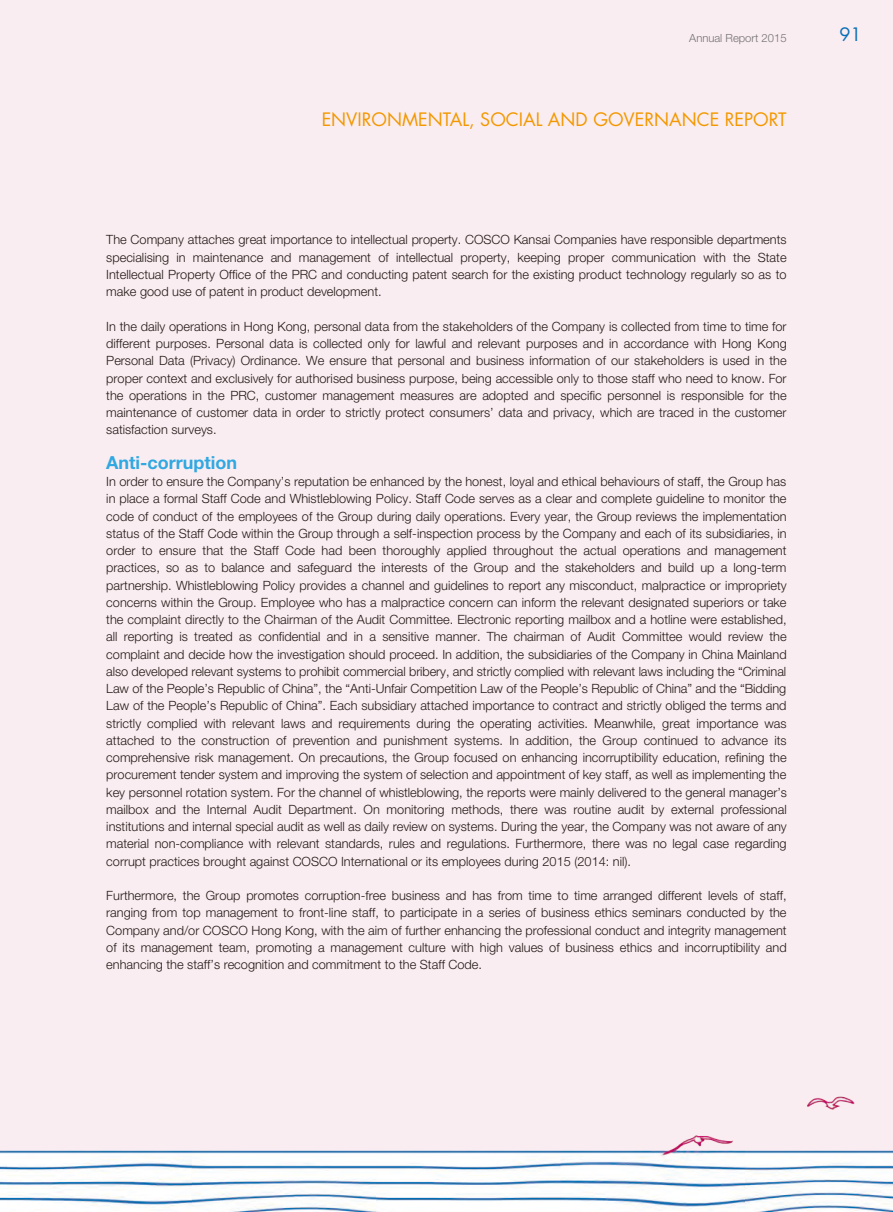
<style>
.page{position:relative;width:893px;height:1212px;background:#faedf1}
.page>*{position:absolute;margin:0;border:0;box-sizing:border-box;transform-origin:0 0}
.t1{font:18px "Futura Std";color:#f39800}
.t2{font:700 18px "Helvetica Neue LT Std";color:#30a8e1}
.t3{font:18px "Futura Std";color:#096fb8}
.t4{font:300 12.75px/17.2px "Helvetica Neue LT Std";color:#231916;text-align:justify}
.t5{font:300 11.25px "Helvetica Neue LT Std";color:#727272}
</style>
<div class="page">
<p class="t5" style="left:689px;top:31px;width:99px">Annual Report 2015</p>
<h1 class="t3" style="left:839px;top:23px;width:24px">91</h1>
<h1 class="t1" style="left:322px;top:108px;width:466px">ENVIRONMENTAL, SOCIAL AND GOVERNANCE REPORT</h1>
<p class="t4" style="left:106px;top:231px;width:682px">The Company attaches great importance to intellectual property. COSCO Kansai Companies have responsible departments specialising in maintenance and management of intellectual property, keeping proper communication with the State Intellectual Property Office of the PRC and conducting patent search for the existing product technology regularly so as to make good use of patent in product development.</p>
<p class="t4" style="left:106px;top:317px;width:682px">In the daily operations in Hong Kong, personal data from the stakeholders of the Company is collected from time to time for different purposes. Personal data is collected only for lawful and relevant purposes and in accordance with Hong Kong Personal Data (Privacy) Ordinance. We ensure that personal and business information of our stakeholders is used in the proper context and exclusively for authorised business purpose, being accessible only to those staff who need to know. For the operations in the PRC, customer management measures are adopted and specific personnel is responsible for the maintenance of customer data in order to strictly protect consumers’ data and privacy, which are traced in the customer satisfaction surveys.</p>
<h1 class="t2" style="left:106px;top:451px;width:132px">Anti-corruption</h1>
<p class="t4" style="left:106px;top:473px;width:682px">In order to ensure the Company’s reputation be enhanced by the honest, loyal and ethical behaviours of staff, the Group has in place a formal Staff Code and Whistleblowing Policy. Staff Code serves as a clear and complete guideline to monitor the code of conduct of the employees of the Group during daily operations. Every year, the Group reviews the implementation status of the Staff Code within the Group through a self-inspection process by the Company and each of its subsidiaries, in order to ensure that the Staff Code had been thoroughly applied throughout the actual operations and management practices, so as to balance and safeguard the interests of the Group and the stakeholders and build up a long-term partnership. Whistleblowing Policy provides a channel and guidelines to report any misconduct, malpractice or impropriety concerns within the Group. Employee who has a malpractice concern can inform the relevant designated superiors or take the complaint directly to the Chairman of the Audit Committee. Electronic reporting mailbox and a hotline were established, all reporting is treated as confidential and in a sensitive manner. The chairman of Audit Committee would review the complaint and decide how the investigation should proceed. In addition, the subsidiaries of the Company in China Mainland also developed relevant systems to prohibit commercial bribery, and strictly complied with relevant laws including the “Criminal Law of the People’s Republic of China”, the “Anti-Unfair Competition Law of the People’s Republic of China” and the “Bidding Law of the People’s Republic of China”. Each subsidiary attached importance to contract and strictly obliged the terms and strictly complied with relevant laws and requirements during the operating activities. Meanwhile, great importance was attached to the construction of prevention and punishment systems. In addition, the Group continued to advance its comprehensive risk management. On precautions, the Group focused on enhancing incorruptibility education, refining the procurement tender system and improving the system of selection and appointment of key staff, as well as implementing the key personnel rotation system. For the channel of whistleblowing, the reports were mainly delivered to the general manager’s mailbox and the Internal Audit Department. On monitoring methods, there was routine audit by external professional institutions and internal special audit as well as daily review on systems. During the year, the Company was not aware of any material non-compliance with relevant standards, rules and regulations. Furthermore, there was no legal case regarding corrupt practices brought against COSCO International or its employees during 2015 (2014: nil).</p>
<p class="t4" style="left:106px;top:887px;width:682px">Furthermore, the Group promotes corruption-free business and has from time to time arranged different levels of staff, ranging from top management to front-line staff, to participate in a series of business ethics seminars conducted by the Company and/or COSCO Hong Kong, with the aim of further enhancing the professional conduct and integrity management of its management team, promoting a management culture with high values of business ethics and incorruptibility and enhancing the staff’s recognition and commitment to the Staff Code.</p>
</div>
